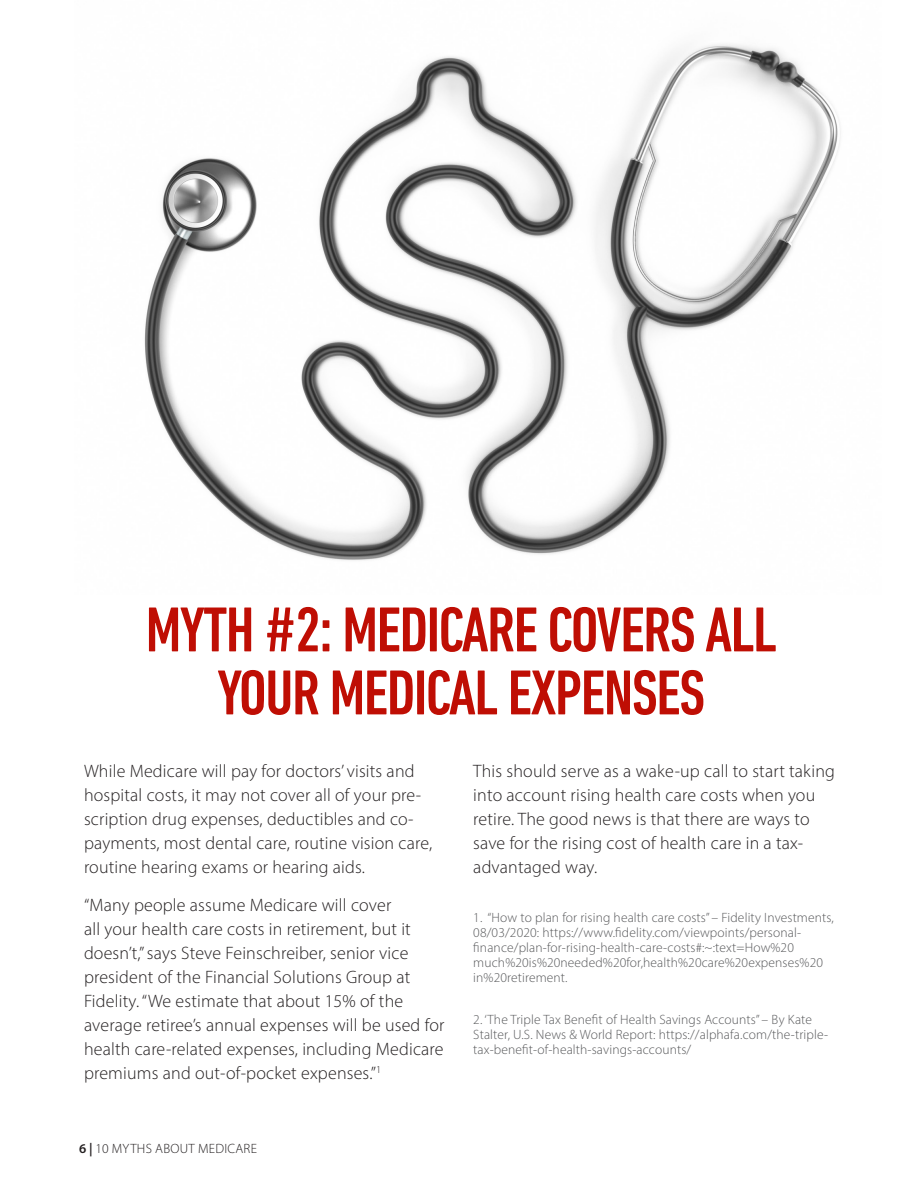
<style>
.page{position:relative;width:918px;height:1188px;background:#fff}
.page>*{position:absolute;margin:0;border:0;box-sizing:border-box;transform-origin:0 0}
.t1{font:500 condensed 64.5px/63px "DIN Next LT Pro";letter-spacing:-.025em;color:#bf0e04;text-align:center}
.t2{font:300 18px/24px "Myriad Pro";letter-spacing:.01em;color:#231f20}
.t3{font:300 13.5px/15px "Myriad Pro";letter-spacing:.01em;color:#57585a}
.t4{font:300 13.5px "Myriad Pro";letter-spacing:.02em;color:#231f20}
.s1{font-weight:600}
</style>
<div class="page">
<img style="left:144px;top:44px;width:697px;height:517px">
<h1 class="t1" style="left:146px;top:598px;width:633px">MYTH #2: MEDICARE COVERS ALL<br>YOUR MEDICAL EXPENSES</h1>
<p class="t2" style="left:84px;top:759px;width:350px">While Medicare will pay for doctors’ visits and hospital costs, it may not cover all of your pre&shy;scription drug expenses, deductibles and co&shy;payments, most dental care, routine vision care, routine hearing exams or hearing aids.</p>
<p class="t2" style="left:84px;top:893px;width:362px">“Many people assume Medicare will cover<br>all your health care costs in retirement, but it doesn’t,” says Steve Feinschreiber, senior vice president of the Financial Solutions Group at Fidelity. “We estimate that about 15% of the average retiree’s annual expenses will be used for health care-related expenses, including Medicare premiums and out-of-pocket expenses.”<sup>1</sup></p>
<p class="t4" style="left:79px;top:1141px;width:179px"><span class="s1">6 |</span> 10 MYTHS ABOUT MEDICARE</p>
<p class="t2" style="left:473px;top:759px;width:363px">This should serve as a wake-up call to start taking into account rising health care costs when you retire. The good news is that there are ways to save for the rising cost of health care in a tax&shy;advantaged way.</p>
<p class="t3" style="left:473px;top:910px;width:362px">1. “How to plan for rising health care costs” – Fidelity Investments, 08/03/2020: https://www.fidelity.com/viewpoints/personal&shy;finance/plan-for-rising-health-care-costs#:~:text=How%20 much%20is%20needed%20for,health%20care%20expenses%20 in%20retirement.</p>
<p class="t3" style="left:473px;top:1012px;width:356px">2. ‘The Triple Tax Benefit of Health Savings Accounts” – By Kate<br>Stalter, U.S. News &amp; World Report: https://alphafa.com/the-triple&shy;tax-benefit-of-health-savings-accounts/</p>
</div>
